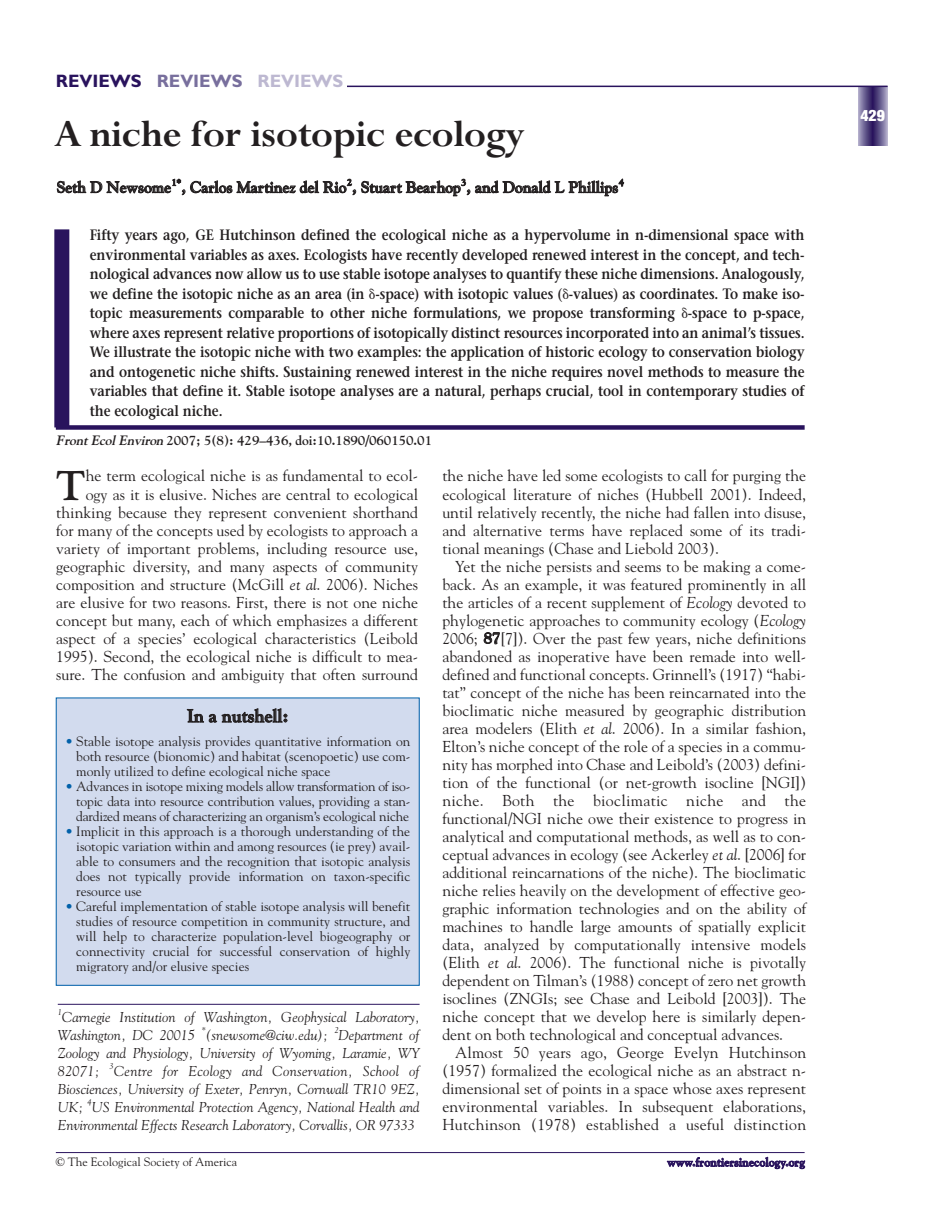
<style>
.page{position:relative;width:946px;height:1218px;background:#fff}
.page>*{position:absolute;margin:0;border:0;box-sizing:border-box;transform-origin:0 0}
.t1{font:700 42px "Lapidary 333 BT";letter-spacing:-.005em;color:#231f20}
.t2{font:700 41.4px "Goudy";color:#231f20}
.t3{font:700 18px "Gill Sans";color:#29135d}
.t4{font:700 18px "Goudy";color:#231f20}
.t5{font:15.75px/18px "Goudy";color:#231f20;text-align:justify}
.t6{font:700 15.75px "Goudy";letter-spacing:-.005em;color:#231f20}
.t7{font:900 condensed 15.75px "Helvetica Neue";color:#fff}
.t8{font:600 15px/19.5px "Stone Serif";letter-spacing:-.005em;color:#231f20;text-align:justify;scale:.88 1}
.t9{font:italic 14.25px/18px "Goudy";color:#231f20}
.t10{font:13.5px/15px "Goudy";color:#231f20;text-align:justify}
.t11{font:700 13.5px "Goudy";letter-spacing:-.005em;color:#231f20}
.t12{font:12px "Goudy";color:#231f20}
.t13{font:700 12px "Goudy";color:#29135d}
.t14{font:italic 8.55px "Goudy";color:#231f20}
.s1{color:#786f9d}
.s2{color:#bdb8d1}
.s3{font-family:"Mathematical Pi One";font-weight:400}
.s4{font-style:italic}
.s5{font-weight:700}
.s6{color:#0161aa}
</style>
<div class="page">
<div style="left:858px;top:86px;width:29px;height:60px;background:#ada8c6"></div>
<div style="left:859px;top:86px;width:27px;height:60px;background:#a099bc"></div>
<div style="left:860px;top:86px;width:25px;height:60px;background:#938bb2"></div>
<div style="left:860px;top:86px;width:24px;height:60px;background:#958fb4"></div>
<div style="left:861px;top:86px;width:23px;height:60px;background:#877fa9"></div>
<div style="left:862px;top:86px;width:21px;height:60px;background:#7c74a1"></div>
<div style="left:863px;top:86px;width:19px;height:60px;background:#716998"></div>
<div style="left:864px;top:86px;width:17px;height:60px;background:#675d8f"></div>
<div style="left:865px;top:86px;width:15px;height:60px;background:#5d5488"></div>
<div style="left:866px;top:86px;width:13px;height:60px;background:#554a80"></div>
<div style="left:867px;top:86px;width:11px;height:60px;background:#4d3f79"></div>
<div style="left:868px;top:86px;width:9px;height:60px;background:#453672"></div>
<div style="left:869px;top:86px;width:7px;height:60px;background:#3d2d6c"></div>
<div style="left:870px;top:86px;width:5px;height:60px;background:#2d1860"></div>
<hr style="left:872px;top:86px;width:1px;height:60px;background:#29135d">
<hr style="left:56px;top:86px;width:831px;height:1px;background:#29135d">
<hr style="left:56px;top:1152px;width:748px;height:1px;background:#29135d">
<div style="left:56px;top:62px;width:291px;height:29px;background:#fff"></div>
<div style="left:54px;top:229px;width:15px;height:198px;background:#29135d"></div>
<div style="left:56px;top:425px;width:748px;height:5px;background:#29135d"></div>
<div style="left:56px;top:698px;width:363px;height:287px;background:#d2dbee"></div>
<hr style="left:58px;top:1004px;width:361px;height:1px;background:#29135d">
<p class="t3" style="left:56px;top:75px;width:289px">REVIEWS <span class="s1">REVIEWS</span> <span class="s2">REVIEWS</span></p>
<h1 class="t1" style="left:56px;top:121px;width:468px">A niche for isotopic ecology</h1>
<p class="t6" style="left:57px;top:181px;width:569px">Seth D Newsome<sup>1*</sup>, Carlos Martinez del Rio<sup>2</sup>, Stuart Bearhop<sup>3</sup>, and Donald L Phillips<sup>4</sup></p>
<p class="t8" style="left:90px;top:227px;width:813px">Fifty years ago, GE Hutchinson defined the ecological niche as a hypervolume in n-dimensional space with environmental variables as axes. Ecologists have recently developed renewed interest in the concept, and tech&shy;nological advances now allow us to use stable isotope analyses to quantify these niche dimensions. Analogously, we define the isotopic niche as an area (in <span class="s3">-</span>-space) with isotopic values (<span class="s3">-</span>-values) as coordinates. To make iso&shy;topic measurements comparable to other niche formulations, we propose transforming <span class="s3">-</span>-space to p-space, where axes represent relative proportions of isotopically distinct resources incorporated into an animal’s tissues.<br>We illustrate the isotopic niche with two examples: the application of historic ecology to conservation biology and ontogenetic niche shifts. Sustaining renewed interest in the niche requires novel methods to measure the variables that define it. Stable isotope analyses are a natural, perhaps crucial, tool in contemporary studies of the ecological niche.</p>
<p class="t11" style="left:56px;top:435px;width:378px"><span class="s4">FrontEcolEnviron</span> 2007; 5(8): 429–436, doi:10.1890/060150.01</p>
<p class="t5" style="left:56px;top:468px;width:363px;text-align:right">he term ecological niche is as fundamental to ecol-<br>ogy as it is elusive. Niches are central to ecological thinking because they represent convenient shorthand for many of the concepts used by ecologists to approach a variety of important problems, including resource use, geographic diversity, and many aspects of community composition and structure (McGill <span class="s4">et al</span>. 2006). Niches are elusive for two reasons. First, there is not one niche concept but many, each of which emphasizes a different aspect of a species’ ecological characteristics (Leibold 1995). Second, the ecological niche is difficult to mea&shy;sure. The confusion and ambiguity that often surround</p>
<p class="t5" style="left:442px;top:468px;width:365px">the niche have led some ecologists to call for purging the ecological literature of niches (Hubbell 2001). Indeed, until relatively recently, the niche had fallen into disuse, and alternative terms have replaced some of its tradi&shy;tional meanings (Chase and Liebold 2003).</p>
<h2 class="t2" style="left:56px;top:468px;width:31px">T</h2>
<p class="t5" style="left:442px;top:558px;width:365px;text-indent:13px">Yet the niche persists and seems to be making a come&shy;back. As an example, it was featured prominently in all the articles of a recent supplement of <span class="s4">Ecology</span> devoted to phylogenetic approaches to community ecology (<span class="s4">Ecology </span>2006; <span class="s5">87</span>[7]). Over the past few years, niche definitions abandoned as inoperative have been remade into well&shy;defined and functional concepts. Grinnell’s (1917) “habi&shy;tat” concept of the niche has been reincarnated into the bioclimatic niche measured by geographic distribution area modelers (Elith <span class="s4">et al</span>. 2006). In a similar fashion, Elton’s niche concept of the role of a species in a commu&shy;nity has morphed into Chase and Leibold’s (2003) defini&shy;tion of the functional (or net-growth isocline [NGI]) niche. Both the bioclimatic niche and the functional/NGI niche owe their existence to progress in analytical and computational methods, as well as to con&shy;ceptual advances in ecology (see Ackerley <span class="s4">et al</span>. [2006] for additional reincarnations of the niche). The bioclimatic niche relies heavily on the development of effective geo&shy;graphic information technologies and on the ability of machines to handle large amounts of spatially explicit data, analyzed by computationally intensive models (Elith <span class="s4">et al</span>. 2006). The functional niche is pivotally dependent on Tilman’s (1988) concept of zero net growth isoclines (ZNGIs; see Chase and Leibold [2003]). The niche concept that we develop here is similarly depen&shy;dent on both technological and conceptual advances.</p>
<p class="t5" style="left:442px;top:1044px;width:365px;text-indent:13px">Almost 50 years ago, George Evelyn Hutchinson (1957) formalized the ecological niche as an abstract n&shy;dimensional set of points in a space whose axes represent environmental variables. In subsequent elaborations, Hutchinson (1978) established a useful distinction</p>
<p class="t4" style="left:187px;top:708px;width:103px">In a nutshell:</p>
<p class="t10" style="left:76px;top:735px;width:335px;text-indent:-11px"><span class="s6">•</span> Stable isotope analysis provides quantitative information on both resource (bionomic) and habitat (scenopoetic) use com&shy;monly utilized to define ecological niche space</p>
<p class="t10" style="left:76px;top:780px;width:335px;text-indent:-11px"><span class="s6">•</span> Advances in isotope mixing models allow transformation of iso&shy;topic data into resource contribution values, providing a stan&shy;dardized means of characterizing an organism’s ecological niche</p>
<p class="t10" style="left:76px;top:825px;width:335px;text-indent:-11px"><span class="s6">•</span> Implicit in this approach is a thorough understanding of the isotopic variation within and among resources (ie prey) avail&shy;able to consumers and the recognition that isotopic analysis does not typically provide information on taxon-specific resource use</p>
<p class="t10" style="left:76px;top:900px;width:335px;text-indent:-11px"><span class="s6">•</span> Careful implementation of stable isotope analysis will benefit studies of resource competition in community structure, and will help to characterize population-level biogeography or connectivity crucial for successful conservation of highly migratory and/or elusive species</p>
<p class="t9" style="left:58px;top:1008px;width:363px"><sup>1</sup>Carnegie Institution of Washington, Geophysical Laboratory,<br>Washington, DC 20015</p>
<p class="t14" style="left:202px;top:1027px;width:6px">*</p>
<p class="t9" style="left:206px;top:1026px;width:123px">(snewsome@ciw.edu);</p>
<p class="t14" style="left:334px;top:1027px;width:6px">2</p>
<p class="t9" style="left:58px;top:1026px;width:363px;text-align:justify;text-indent:281px">Department of Zoology and Physiology, University of Wyoming, Laramie, WY 82071;</p>
<p class="t14" style="left:110px;top:1063px;width:6px">3</p>
<p class="t9" style="left:58px;top:1062px;width:363px;text-align:justify;text-indent:56px">Centre for Ecology and Conservation, School of Biosciences, University of Exeter, Penryn, Cornwall TR10 9EZ, UK;</p>
<p class="t14" style="left:88px;top:1099px;width:6px">4</p>
<p class="t9" style="left:58px;top:1098px;width:363px;text-indent:34px">US Environmental Protection Agency, National Health and<br>Environmental Effects Research Laboratory, Corvallis, OR 97333</p>
<p class="t12" style="left:56px;top:1157px;width:183px">© The Ecological Society of America</p>
<p class="t13" style="left:667px;top:1157px;width:139px">www.frontiersinecology.org</p>
<p class="t7" style="left:860px;top:110px;width:26px">429</p>
</div>
